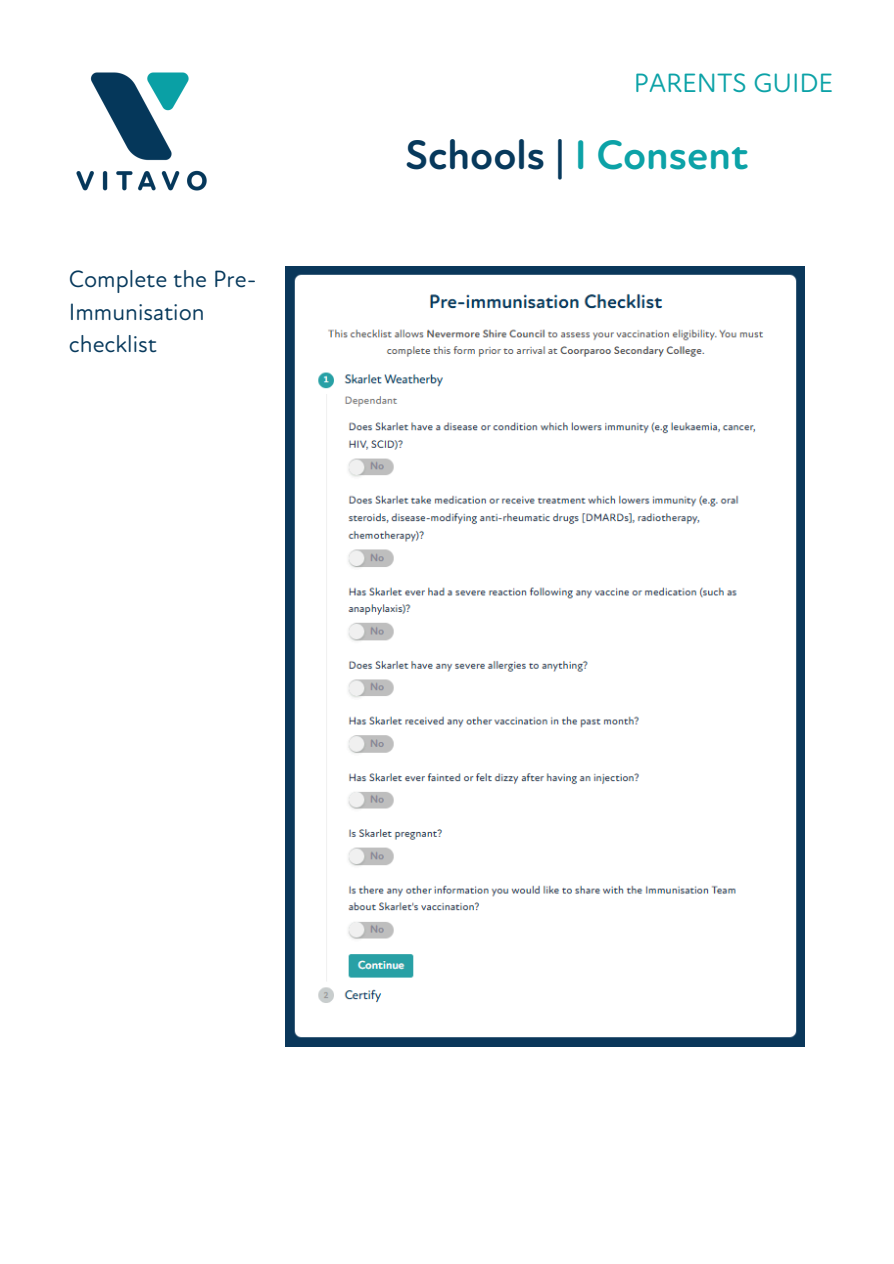
<style>
.page{position:relative;width:894px;height:1264px;background:#fff}
.page>*{position:absolute;margin:0;border:0;box-sizing:border-box;transform-origin:0 0}
.t1{font:700 42px "Atten Round New";color:#07395c}
.t2{font:27px "Atten Round New";color:#0ca2a7}
.t3{font:24px/32.7px "Atten Round New";color:#07395c}
.s1{color:#0ca2a7}
</style>
<div class="page">
<img style="left:285px;top:267px;width:519px;height:779px">
<img style="left:76px;top:72px;width:131px;height:119px">
<h2 class="t3" style="left:69px;top:263px;width:189px">Complete the Pre-<br>Immunisation checklist</h2>
<p class="t2" style="left:633px;top:67px;width:201px">PARENTS GUIDE</p>
<p class="t1" style="left:405px;top:130px;width:344px">Schools | <span class="s1">I Consent</span></p>
</div>
